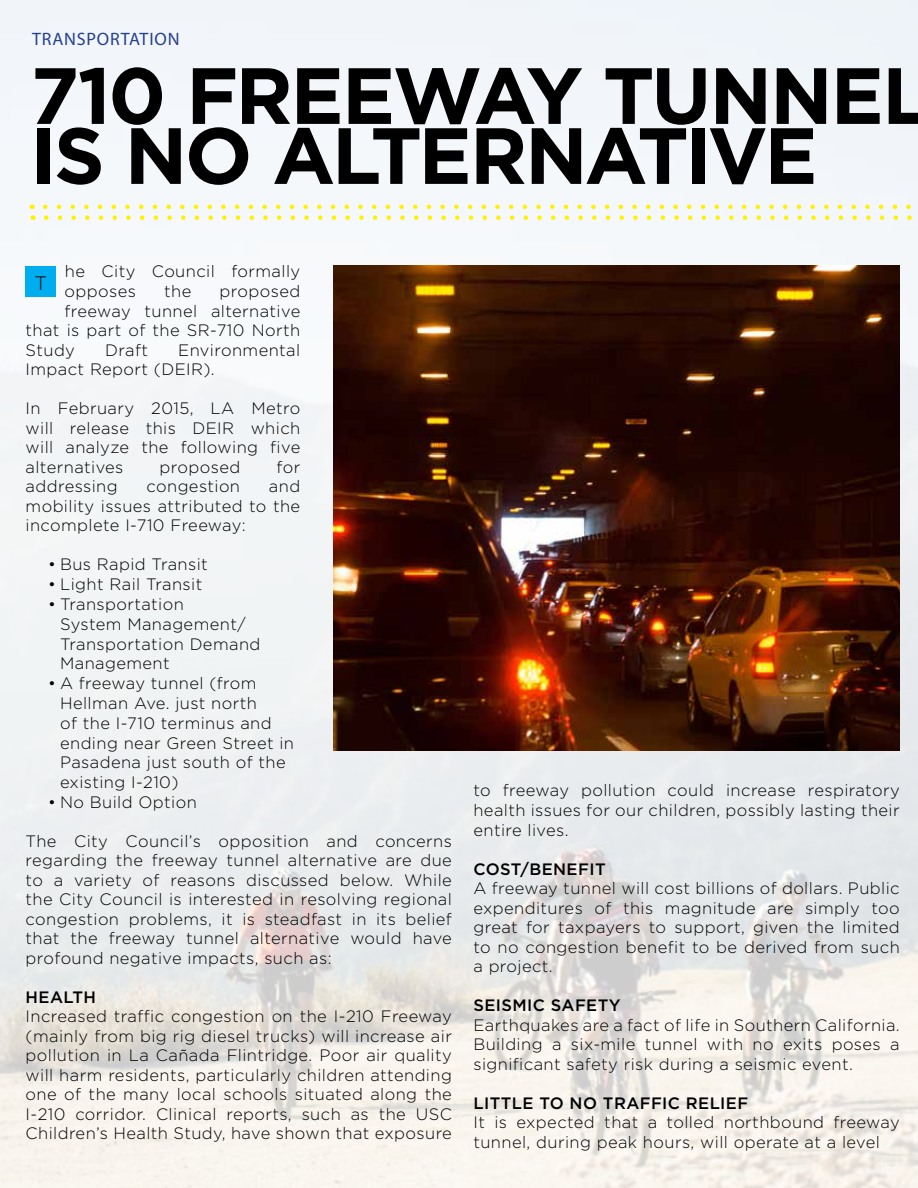
<style>
.page{position:relative;width:918px;height:1188px;background:#fff}
.page>*{position:absolute;margin:0;border:0;box-sizing:border-box;transform-origin:0 0}
.t1{font:700 79.5px/60px "Gotham";letter-spacing:-.035em;color:#000}
.t2{font:300 19.5px "Gotham";color:#000}
.t3{font:18px "Myriad Pro";letter-spacing:.045em;color:#25408f}
.t4{font:300 16.5px/19.5px "Gotham";letter-spacing:.025em;color:#000;text-align:justify}
.t5{font:500 16.5px "Gotham";letter-spacing:.025em;color:#000}
</style>
<div class="page">
<img style="left:0;top:0;width:918px;height:1188px">
<div style="left:26px;top:267px;width:30px;height:30px;background:#00aeef"></div>
<svg style="left:46px;top:215px;width:872px;height:5px"></svg>
<svg style="left:45px;top:205px;width:873px;height:4px"></svg>
<img style="left:333px;top:266px;width:567px;height:484px">
<p class="t3" style="left:32px;top:28px;width:149px">TRANSPORTATION</p>
<h1 class="t1" style="left:30px;top:65px;width:903px">710 FREEWAY TUNNEL<br>IS NO ALTERNATIVE</h1>
<p class="t2" style="left:35px;top:270px;width:14px">T</p>
<p class="t4" style="left:65px;top:261px;width:237px">he City Council formally opposes</p>
<p class="t4" style="left:164px;top:281px;width:29px">the</p>
<p class="t4" style="left:220px;top:281px;width:82px">proposed</p>
<p class="t4" style="left:65px;top:300px;width:237px">freeway tunnel alternative</p>
<p class="t4" style="left:26px;top:320px;width:276px">that is part of the SR-710 North</p>
<p class="t4" style="left:26px;top:339px;width:51px">Study</p>
<p class="t4" style="left:105px;top:339px;width:44px">Draft</p>
<p class="t4" style="left:26px;top:339px;width:276px;text-indent:153px">Environmental<br>Impact Report (DEIR).</p>
<p class="t4" style="left:26px;top:398px;width:276px">In February 2015, LA Metro will release this DEIR which will analyze the following five alternatives</p>
<p class="t4" style="left:160px;top:457px;width:82px">proposed</p>
<p class="t4" style="left:276px;top:457px;width:25px">for</p>
<p class="t4" style="left:26px;top:476px;width:276px;text-indent:243px">and mobility issues attributed to the incomplete I-710 Freeway:</p>
<p class="t4" style="left:48px;top:554px;width:161px">• Bus Rapid Transit</p>
<p class="t4" style="left:48px;top:574px;width:156px">• Light Rail Transit</p>
<p class="t4" style="left:60px;top:594px;width:202px;text-align:left;text-indent:-12px">• Transportation<br>System Management/<br>Transportation Demand<br>Management</p>
<p class="t4" style="left:60px;top:673px;width:235px;text-align:left;text-indent:-12px">• A freeway tunnel (from<br>Hellman Ave. just north<br>of the I-710 terminus and ending near Green Street in<br>Pasadena just south of the existing I-210)</p>
<p class="t4" style="left:48px;top:792px;width:150px">• No Build Option</p>
<p class="t4" style="left:26px;top:831px;width:428px">The City Council’s opposition and concerns regarding the freeway tunnel alternative are due to a variety of reasons discussed below. While the City Council is interested in resolving regional congestion problems, it is steadfast in its belief that the freeway tunnel alternative would have profound negative impacts, such as:</p>
<p class="t5" style="left:26px;top:986px;width:72px">HEALTH</p>
<p class="t4" style="left:26px;top:1006px;width:428px">Increased traffic congestion on the I-210 Freeway (mainly from big rig diesel trucks) will increase air pollution in La Cañada Flintridge. Poor air quality will harm residents, particularly children attending one of the many local schools situated along the I-210 corridor. Clinical reports, such as the USC Children’s Health Study, have shown that exposure</p>
<p class="t4" style="left:26px;top:476px;width:94px">addressing</p>
<p class="t4" style="left:147px;top:476px;width:95px">congestion</p>
<p class="t4" style="left:473px;top:780px;width:428px">to freeway pollution could increase respiratory health issues for our children, possibly lasting their entire lives.</p>
<p class="t5" style="left:473px;top:858px;width:134px">COST/BENEFIT</p>
<p class="t4" style="left:473px;top:878px;width:428px">A freeway tunnel will cost billions of dollars. Public expenditures of this magnitude are simply too great for taxpayers to support, given the limited to no congestion benefit to be derived from such a project.</p>
<p class="t5" style="left:473px;top:994px;width:149px">SEISMIC SAFETY</p>
<p class="t4" style="left:473px;top:1015px;width:428px">Earthquakes are a fact of life in Southern California.<br>Building a six-mile tunnel with no exits poses a significant safety risk during a seismic event.</p>
<p class="t5" style="left:473px;top:1092px;width:276px">LITTLE TO NO TRAFFIC RELIEF</p>
<p class="t4" style="left:473px;top:1112px;width:428px">It is expected that a tolled northbound freeway tunnel, during peak hours, will operate at a level</p>
</div>
